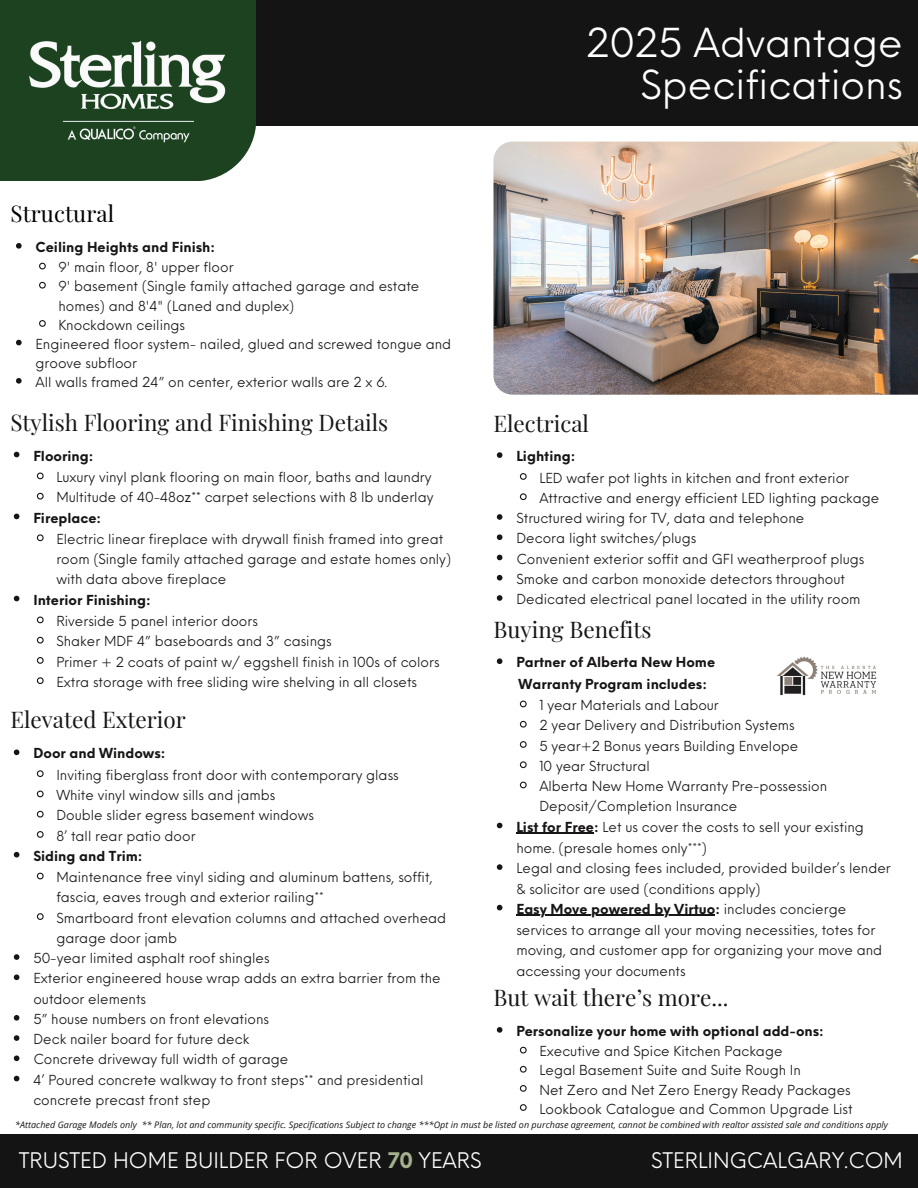
<style>
.page{position:relative;width:918px;height:1188px;background:#fff}
.page>*{position:absolute;margin:0;border:0;box-sizing:border-box;transform-origin:0 0}
.t1{font:39px/41.7px "Neue Einstellung";color:#fff;text-align:right}
.t2{font:22.5px "Playfair Display";color:#171615}
.t3{font:22.5px "Playfair Display";letter-spacing:.005em;color:#000}
.t4{font:21px "Neue Einstellung";color:#fff}
.t5{font:13.5px/20.2px "Neue Einstellung";color:#171615}
.t6{font:700 13.5px "Neue Einstellung";color:#171615}
.t7{font:italic 9px "Open Sans";letter-spacing:.005em;color:#171615}
.s1{color:#000}
.s2{font-weight:700}
.s3{font-weight:700;color:#a4b08d}
</style>
<div class="page">
<svg style="left:497px;top:658px;width:5px;height:6px"></svg>
<svg style="left:519px;top:700px;width:8px;height:8px"></svg>
<svg style="left:519px;top:720px;width:8px;height:8px"></svg>
<svg style="left:519px;top:741px;width:8px;height:7px"></svg>
<svg style="left:519px;top:761px;width:8px;height:8px"></svg>
<svg style="left:519px;top:781px;width:8px;height:8px"></svg>
<svg style="left:497px;top:823px;width:5px;height:5px"></svg>
<hr style="left:516px;top:833px;width:78px;height:1px;background:#171615">
<svg style="left:497px;top:864px;width:5px;height:6px"></svg>
<svg style="left:497px;top:905px;width:5px;height:5px"></svg>
<hr style="left:516px;top:915px;width:199px;height:1px;background:#171615">
<img style="left:777px;top:656px;width:100px;height:40px">
<div style="left:256px;top:0;width:662px;height:126px;background:#141414"></div>
<img style="left:493px;top:142px;width:425px;height:253px">
<svg style="left:14px;top:749px;width:5px;height:6px"></svg>
<svg style="left:36px;top:770px;width:8px;height:7px"></svg>
<svg style="left:36px;top:790px;width:8px;height:8px"></svg>
<svg style="left:36px;top:810px;width:8px;height:8px"></svg>
<svg style="left:36px;top:831px;width:8px;height:7px"></svg>
<svg style="left:14px;top:852px;width:5px;height:5px"></svg>
<svg style="left:36px;top:872px;width:8px;height:8px"></svg>
<svg style="left:36px;top:913px;width:8px;height:7px"></svg>
<svg style="left:14px;top:954px;width:5px;height:6px"></svg>
<svg style="left:14px;top:974px;width:5px;height:6px"></svg>
<svg style="left:14px;top:1015px;width:5px;height:6px"></svg>
<svg style="left:14px;top:1035px;width:5px;height:6px"></svg>
<svg style="left:14px;top:1055px;width:5px;height:6px"></svg>
<svg style="left:14px;top:1076px;width:5px;height:5px"></svg>
<svg style="left:14px;top:452px;width:5px;height:5px"></svg>
<svg style="left:36px;top:472px;width:8px;height:8px"></svg>
<svg style="left:36px;top:492px;width:8px;height:8px"></svg>
<svg style="left:14px;top:514px;width:5px;height:5px"></svg>
<svg style="left:36px;top:534px;width:8px;height:8px"></svg>
<svg style="left:14px;top:596px;width:5px;height:5px"></svg>
<svg style="left:36px;top:616px;width:8px;height:8px"></svg>
<svg style="left:36px;top:636px;width:8px;height:8px"></svg>
<svg style="left:36px;top:657px;width:8px;height:7px"></svg>
<svg style="left:36px;top:677px;width:8px;height:7px"></svg>
<svg style="left:497px;top:452px;width:5px;height:6px"></svg>
<svg style="left:519px;top:473px;width:8px;height:7px"></svg>
<svg style="left:519px;top:493px;width:8px;height:8px"></svg>
<svg style="left:497px;top:514px;width:5px;height:6px"></svg>
<svg style="left:497px;top:534px;width:5px;height:6px"></svg>
<svg style="left:497px;top:555px;width:5px;height:5px"></svg>
<svg style="left:497px;top:575px;width:5px;height:6px"></svg>
<svg style="left:497px;top:595px;width:5px;height:6px"></svg>
<svg style="left:16px;top:243px;width:6px;height:6px"></svg>
<svg style="left:39px;top:262px;width:7px;height:8px"></svg>
<svg style="left:39px;top:281px;width:7px;height:8px"></svg>
<svg style="left:39px;top:320px;width:7px;height:7px"></svg>
<svg style="left:16px;top:340px;width:6px;height:5px"></svg>
<svg style="left:16px;top:378px;width:6px;height:6px"></svg>
<svg style="left:497px;top:1027px;width:5px;height:6px"></svg>
<svg style="left:519px;top:1046px;width:8px;height:8px"></svg>
<svg style="left:519px;top:1065px;width:8px;height:8px"></svg>
<svg style="left:519px;top:1085px;width:8px;height:7px"></svg>
<svg style="left:519px;top:1104px;width:8px;height:7px"></svg>
<div style="left:0;top:0;width:256px;height:181px;background:#1d4220"></div>
<img style="left:29px;top:40px;width:197px;height:103px">
<div style="left:0;top:1135px;width:918px;height:53px;background:#141414"></div>
<p class="t3" style="left:10px;top:198px;width:105px">Structural</p>
<h4 class="t6" style="left:36px;top:235px;width:181px">Ceiling Heights and Finish:</h4>
<p class="t5" style="left:59px;top:256px;width:177px">9' main floor, 8' upper floor</p>
<p class="t5" style="left:59px;top:276px;width:362px;line-height:19.2px">9' basement (Single family attached garage and estate homes) and 8'4" (Laned and duplex)</p>
<p class="t5" style="left:59px;top:313px;width:128px">Knockdown ceilings</p>
<p class="t5" style="left:36px;top:333px;width:417px;line-height:19.2px">Engineered floor system- nailed, glued and screwed tongue and groove subfloor</p>
<p class="t5" style="left:36px;top:371px;width:353px">All walls framed 24” on center, exterior walls are 2 x 6.</p>
<p class="t1" style="left:586px;top:18px;width:319px">2025 Advantage<br>Specifications</p>
<p class="t2" style="left:10px;top:407px;width:379px">Stylish Flooring and Finishing Details</p>
<p class="t2" style="left:493px;top:407px;width:97px">Electrical</p>
<p class="t6" style="left:516px;top:444px;width:60px">Lighting:</p>
<p class="t5" style="left:539px;top:466px;width:311px">LED wafer pot lights in kitchen and front exterior</p>
<p class="t5" style="left:539px;top:487px;width:342px">Attractive and energy efficient LED lighting package</p>
<p class="t5" style="left:516px;top:507px;width:290px">Structured wiring for TV, data and telephone</p>
<p class="t5" style="left:516px;top:527px;width:181px">Decora light switches/plugs</p>
<p class="t5" style="left:516px;top:547px;width:350px">Convenient exterior soffit and GFI weatherproof plugs</p>
<h3 class="t5" style="left:516px;top:568px;width:330px">Smoke and carbon monoxide detectors throughout</h3>
<p class="t5" style="left:516px;top:588px;width:346px">Dedicated electrical panel located in the utility room</p>
<p class="t6" style="left:33px;top:444px;width:62px">Flooring:</p>
<p class="t5" style="left:56px;top:466px;width:377px">Luxury vinyl plank flooring on main floor, baths and laundry</p>
<p class="t5" style="left:56px;top:486px;width:379px">Multitude of 40-48<span class="s1">oz**</span> carpet selections with 8 lb underlay</p>
<p class="t6" style="left:33px;top:505px;width:69px">Fireplace:</p>
<p class="t5" style="left:56px;top:528px;width:396px">Electric linear fireplace with drywall finish framed into great room (Single family attached garage and estate homes only) with data above fireplace</p>
<p class="t6" style="left:33px;top:588px;width:119px">Interior Finishing:</p>
<p class="t5" style="left:56px;top:610px;width:203px">Riverside 5 panel interior doors</p>
<p class="t5" style="left:56px;top:630px;width:277px">Shaker MDF 4” baseboards and 3” casings</p>
<p class="t5" style="left:56px;top:650px;width:385px">Primer + 2 coats of paint w/ eggshell finish in 100s of colors</p>
<p class="t5" style="left:56px;top:670px;width:362px">Extra storage with free sliding wire shelving in all closets</p>
<p class="t2" style="left:493px;top:614px;width:160px">Buying Benefits</p>
<p class="t6" style="left:516px;top:650px;width:200px">Partner of Alberta New Home</p>
<p class="t6" style="left:519px;top:672px;width:190px">Warranty Program includes:</p>
<h1 class="t5" style="left:539px;top:694px;width:181px">1 year Materials and Labour</h1>
<p class="t5" style="left:539px;top:714px;width:257px">2 year Delivery and Distribution Systems</p>
<h3 class="t5" style="left:539px;top:734px;width:261px">5 year+2 Bonus years Building Envelope</h3>
<p class="t5" style="left:539px;top:755px;width:112px">10 year Structural</p>
<p class="t5" style="left:539px;top:775px;width:289px">Alberta New Home Warranty Pre-possession<br>Deposit/Completion Insurance</p>
<p class="t5" style="left:516px;top:815px;width:349px;line-height:21.3px"><span class="s2">List for Free:</span> Let us cover the costs to sell your existing home. (presale homes only***)</p>
<p class="t5" style="left:516px;top:857px;width:376px">Legal and closing fees included, provided builder’s lender &amp; solicitor are used (conditions apply)</p>
<p class="t5" style="left:516px;top:897px;width:367px;line-height:20.7px"><span class="s2">Easy Move powered by Virtuo:</span> includes concierge services to arrange all your moving necessities, totes for moving, and customer app for organizing your move and accessing your documents</p>
<p class="t2" style="left:10px;top:704px;width:177px">Elevated Exterior</p>
<h3 class="t6" style="left:33px;top:741px;width:134px">Door and Windows:</h3>
<h3 class="t5" style="left:56px;top:763px;width:344px">Inviting fiberglass front door with contemporary glass</h3>
<p class="t5" style="left:56px;top:784px;width:221px">White vinyl window sills and jambs</p>
<p class="t5" style="left:56px;top:804px;width:259px">Double slider egress basement windows</p>
<p class="t5" style="left:56px;top:824px;width:141px">8’ tall rear patio door</p>
<p class="t6" style="left:33px;top:844px;width:111px">Siding and Trim:</p>
<p class="t5" style="left:56px;top:866px;width:378px">Maintenance free vinyl siding and aluminum battens, soffit, fascia, eaves trough and exterior railing**</p>
<p class="t5" style="left:56px;top:906px;width:391px">Smartboard front elevation columns and attached overhead garage door jamb</p>
<p class="t5" style="left:33px;top:947px;width:238px">50-year limited asphalt roof shingles</p>
<p class="t5" style="left:33px;top:967px;width:409px">Exterior engineered house wrap adds an extra barrier from the outdoor elements</p>
<p class="t5" style="left:33px;top:1008px;width:237px">5” house numbers on front elevations</p>
<p class="t5" style="left:33px;top:1028px;width:217px">Deck nailer board for future deck</p>
<h3 class="t5" style="left:33px;top:1048px;width:257px">Concrete driveway full width of garage</h3>
<p class="t5" style="left:33px;top:1068px;width:392px">4’ Poured concrete walkway to front steps** and presidential concrete precast front step</p>
<p class="t7" style="left:15px;top:1118px;width:874px">*Attached Garage Models only ** Plan, lot and community specific. Specifications Subject to change ***Opt in must be listed on purchase agreement, cannot be combined with realtor assisted sale and conditions apply</p>
<p class="t2" style="left:493px;top:982px;width:237px">But wait there’s more...</p>
<p class="t6" style="left:516px;top:1019px;width:309px">Personalize your home with optional add-ons:</p>
<p class="t5" style="left:539px;top:1040px;width:245px">Executive and Spice Kitchen Package</p>
<h3 class="t5" style="left:539px;top:1059px;width:263px">Legal Basement Suite and Suite Rough In</h3>
<p class="t5" style="left:539px;top:1078px;width:313px">Net Zero and Net Zero Energy Ready Packages</p>
<p class="t5" style="left:539px;top:1097px;width:315px">Lookbook Catalogue and Common Upgrade List</p>
<p class="t4" style="left:19px;top:1142px;width:464px">TRUSTED HOME BUILDER FOR OVER <span class="s3">70</span> YEARS</p>
<p class="t4" style="left:651px;top:1141px;width:253px">STERLINGCALGARY.COM</p>
</div>
